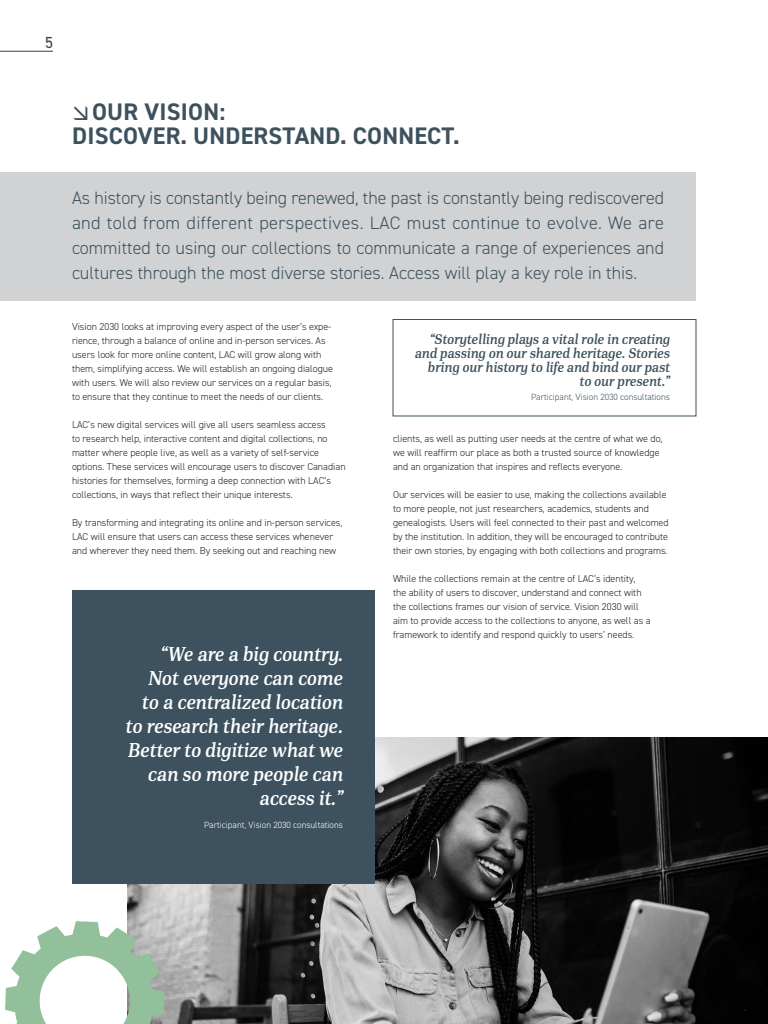
<style>
.page{position:relative;width:768px;height:1024px;background:#fff}
.page>*{position:absolute;margin:0;border:0;box-sizing:border-box;transform-origin:0 0}
.t1{font:700 24px/24px "DIN2014";letter-spacing:.01em;color:#3d525e}
.t2{font:italic 500 20px/24px "PFDIN Serif";color:#fff;text-align:right}
.t3{font:300 18px/25px "DIN2014";color:#3d525e;text-align:justify}
.t4{font:16px "DIN2014";color:#3e3e3f}
.t5{font:italic 500 14px/14px "PFDIN Serif";color:#3d525e;text-align:right}
.t6{font:300 10px/14px "DIN2014";color:#231f20}
.t7{font:300 9px "DIN2014";color:#3d525e}
.t8{font:300 9px "DIN2014";color:#fff}
</style>
<div class="page">
<div style="left:0;top:172px;width:696px;height:129px;background:#d1d2d4"></div>
<div style="left:393px;top:319px;width:303px;height:97px;border:1px solid #3d525e"></div>
<img style="left:127px;top:737px;width:641px;height:287px">
<img style="left:5px;top:921px;width:160px;height:103px">
<div style="left:72px;top:590px;width:303px;height:294px;background:#3d525e"></div>
<h3 class="t4" style="left:45px;top:32px;width:9px">5</h3>
<h1 class="t1" style="left:72px;top:99px;width:389px">↘OUR VISION:<br>DISCOVER. UNDERSTAND. CONNECT.</h1>
<p class="t3" style="left:72px;top:185px;width:594px">As history is constantly being renewed, the past is constantly being rediscovered and told from different perspectives. LAC must continue to evolve. We are committed to using our collections to communicate a range of experiences and cultures through the most diverse stories. Access will play a key role in this.</p>
<p class="t6" style="left:72px;top:320px;width:263px">Vision 2030 looks at improving every aspect of the user’s expe&shy;rience, through a balance of online and in-person services. As users look for more online content, LAC will grow along with them, simplifying access. We will establish an ongoing dialogue with users. We will also review our services on a regular basis, to ensure that they continue to meet the needs of our clients.</p>
<p class="t6" style="left:72px;top:418px;width:275px">LAC’s new digital services will give all users seamless access<br>to research help, interactive content and digital collections, no matter where people live, as well as a variety of self-service options. These services will encourage users to discover Canadian histories for themselves, forming a deep connection with LAC’s collections, in ways that reflect their unique interests.</p>
<p class="t6" style="left:72px;top:516px;width:272px">By transforming and integrating its online and in-person services,<br>LAC will ensure that users can access these services whenever and wherever they need them. By seeking out and reaching new</p>
<h2 class="t2" style="left:125px;top:642px;width:219px">“We are a big country.<br>Not everyone can come<br>to a centralized location to research their heritage.<br>Better to digitize what we can so more people can access it.”</h2>
<p class="t8" style="left:204px;top:819px;width:140px">Participant, Vision 2030 consultations</p>
<h3 class="t5" style="left:415px;top:332px;width:257px">“Storytelling plays a vital role in creating and passing on our shared heritage. Stories bring our history to life and bind our past to our present.”</h3>
<p class="t7" style="left:531px;top:391px;width:140px">Participant, Vision 2030 consultations</p>
<p class="t6" style="left:393px;top:432px;width:271px">clients, as well as putting user needs at the centre of what we do, we will reaffirm our place as both a trusted source of knowledge and an organization that inspires and reflects everyone.</p>
<p class="t6" style="left:393px;top:488px;width:277px">Our services will be easier to use, making the collections available to more people, not just researchers, academics, students and genealogists. Users will feel connected to their past and welcomed by the institution. In addition, they will be encouraged to contribute their own stories, by engaging with both collections and programs.</p>
<p class="t6" style="left:393px;top:572px;width:259px">While the collections remain at the centre of LAC’s identity, the ability of users to discover, understand and connect with the collections frames our vision of service. Vision 2030 will aim to provide access to the collections to anyone, as well as a framework to identify and respond quickly to users’ needs.</p>
</div>
